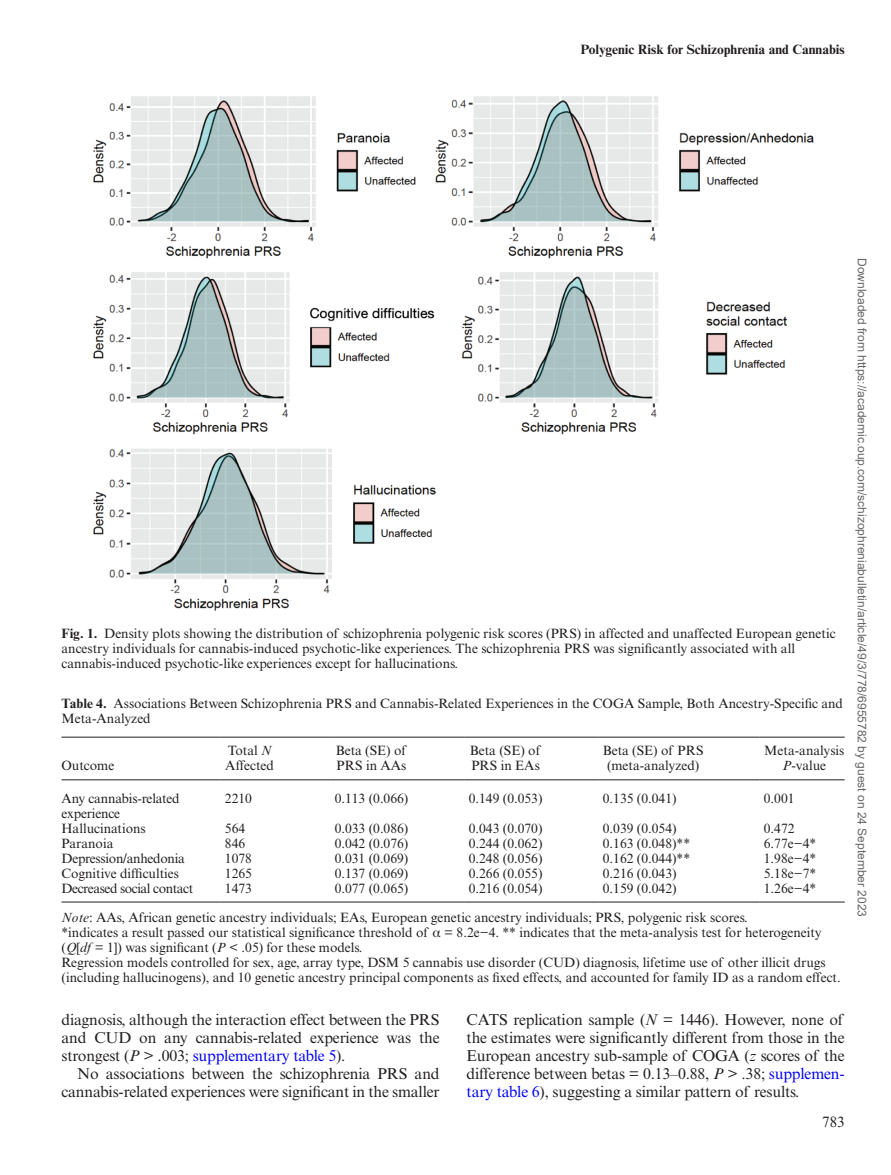
<style>
.page{position:relative;width:891px;height:1175px;background:#fff}
.page>*{position:absolute;margin:0;border:0;box-sizing:border-box;transform-origin:0 0}
.t1{font:15.75px/18px "Times New Roman MT Std";letter-spacing:-.01em;color:#231f20;text-align:justify}
.t2{font:15px "Times New Roman MT Std";color:#231f20}
.t3{font:13.5px/15px "Times New Roman MT Std";color:#231f20}
.t4{font:700 13.5px "Times New Roman MT Std";color:#231f20}
.t5{font:13.5px "Times New Roman MT Std";letter-spacing:-.03em;color:#231f20}
.t6{font:13.5px "Times New Roman MT Std";letter-spacing:-.02em;color:#231f20}
.t7{font:12px "Arial";color:#666}
.s1{font-weight:700}
.s2{font-style:italic}
.s3{font-family:"Gandhari Unicode"}
.s4{color:#00f}
</style>
<div class="page">
<img style="left:93px;top:96px;width:721px;height:515px">
<hr style="left:62px;top:736px;width:158px;height:1px;background:#231f20">
<hr style="left:62px;top:779px;width:158px;height:1px;background:#231f20">
<hr style="left:220px;top:736px;width:110px;height:1px;background:#231f20">
<hr style="left:220px;top:779px;width:110px;height:1px;background:#231f20">
<hr style="left:330px;top:736px;width:134px;height:1px;background:#231f20">
<hr style="left:330px;top:779px;width:134px;height:1px;background:#231f20">
<hr style="left:464px;top:736px;width:134px;height:1px;background:#231f20">
<hr style="left:464px;top:779px;width:134px;height:1px;background:#231f20">
<hr style="left:598px;top:736px;width:161px;height:1px;background:#231f20">
<hr style="left:598px;top:779px;width:161px;height:1px;background:#231f20">
<hr style="left:759px;top:736px;width:86px;height:1px;background:#231f20">
<hr style="left:759px;top:779px;width:86px;height:1px;background:#231f20">
<hr style="left:62px;top:901px;width:158px;height:1px;background:#231f20">
<hr style="left:220px;top:901px;width:110px;height:1px;background:#231f20">
<hr style="left:330px;top:901px;width:134px;height:1px;background:#231f20">
<hr style="left:464px;top:901px;width:134px;height:1px;background:#231f20">
<hr style="left:598px;top:901px;width:161px;height:1px;background:#231f20">
<hr style="left:759px;top:901px;width:86px;height:1px;background:#231f20">
<p class="t4" style="left:580px;top:41px;width:266px">Polygenic Risk for Schizophrenia and Cannabis</p>
<p class="t3" style="left:62px;top:625px;width:775px"><span class="s1">Fig. 1.</span> Density plots showing the distribution of schizophrenia polygenic risk scores (PRS) in affected and unaffected European genetic ancestry individuals for cannabis-induced psychotic-like experiences. The schizophrenia PRS was significantly associated with all cannabis-induced psychotic-like experiences except for hallucinations.</p>
<p class="t3" style="left:62px;top:695px;width:783px"><span class="s1">Table 4.</span> Associations Between Schizophrenia PRS and Cannabis-Related Experiences in the COGA Sample, Both Ancestry-Specific and<br>Meta-Analyzed</p>
<p class="t3" style="left:62px;top:758px;width:54px">Outcome</p>
<p class="t3" style="left:225px;top:743px;width:50px">Total <span class="s2">N<br></span>Affected</p>
<p class="t3" style="left:336px;top:743px;width:72px">Beta (SE) of<br>PRS in AAs</p>
<p class="t3" style="left:470px;top:743px;width:72px">Beta (SE) of<br>PRS in EAs</p>
<p class="t3" style="left:603px;top:743px;width:102px;text-align:center">Beta (SE) of PRS (meta-analyzed)</p>
<p class="t3" style="left:764px;top:743px;width:82px;text-align:center">Meta-analysis<br><span class="s2">P</span>-value</p>
<p class="t3" style="left:62px;top:790px;width:120px">Any cannabis-related experience</p>
<p class="t3" style="left:225px;top:790px;width:28px">2210</p>
<p class="t3" style="left:335px;top:790px;width:75px">0.113 (0.066)</p>
<p class="t3" style="left:469px;top:790px;width:75px">0.149 (0.053)</p>
<p class="t3" style="left:603px;top:790px;width:75px">0.135 (0.041)</p>
<p class="t3" style="left:764px;top:790px;width:32px">0.001</p>
<p class="t3" style="left:62px;top:820px;width:86px">Hallucinations</p>
<p class="t3" style="left:225px;top:820px;width:22px">564</p>
<p class="t3" style="left:335px;top:820px;width:75px">0.033 (0.086)</p>
<p class="t3" style="left:469px;top:820px;width:75px">0.043 (0.070)</p>
<p class="t3" style="left:603px;top:820px;width:75px">0.039 (0.054)</p>
<p class="t3" style="left:764px;top:820px;width:32px">0.472</p>
<p class="t3" style="left:62px;top:835px;width:53px">Paranoia</p>
<p class="t3" style="left:225px;top:835px;width:22px">846</p>
<p class="t3" style="left:335px;top:835px;width:75px">0.042 (0.076)</p>
<p class="t3" style="left:469px;top:835px;width:75px">0.244 (0.062)</p>
<p class="t3" style="left:603px;top:835px;width:89px">0.163 (0.048)**</p>
<p class="t3" style="left:764px;top:835px;width:54px">6.77e−4*</p>
<p class="t6" style="left:62px;top:850px;width:125px">Depression/anhedonia</p>
<p class="t3" style="left:225px;top:850px;width:28px">1078</p>
<p class="t3" style="left:335px;top:850px;width:75px">0.031 (0.069)</p>
<p class="t3" style="left:469px;top:850px;width:75px">0.248 (0.056)</p>
<p class="t3" style="left:603px;top:850px;width:89px">0.162 (0.044)**</p>
<p class="t3" style="left:764px;top:850px;width:54px">1.98e−4*</p>
<p class="t3" style="left:62px;top:865px;width:119px">Cognitive difficulties</p>
<p class="t3" style="left:225px;top:865px;width:28px">1265</p>
<p class="t3" style="left:335px;top:865px;width:75px">0.137 (0.069)</p>
<p class="t3" style="left:469px;top:865px;width:75px">0.266 (0.055)</p>
<p class="t3" style="left:603px;top:865px;width:75px">0.216 (0.043)</p>
<p class="t3" style="left:764px;top:865px;width:54px">5.18e−7*</p>
<p class="t5" style="left:62px;top:880px;width:133px">Decreased social contact</p>
<p class="t3" style="left:225px;top:880px;width:28px">1473</p>
<p class="t3" style="left:335px;top:880px;width:75px">0.077 (0.065)</p>
<p class="t3" style="left:469px;top:880px;width:75px">0.216 (0.054)</p>
<p class="t3" style="left:603px;top:880px;width:75px">0.159 (0.042)</p>
<p class="t3" style="left:764px;top:880px;width:54px">1.26e−4*</p>
<p class="t3" style="left:62px;top:909px;width:781px"><span class="s2">Note</span>: AAs, African genetic ancestry individuals; EAs, European genetic ancestry individuals; PRS, polygenic risk scores.<br>*indicates a result passed our statistical significance threshold of <span class="s3">α</span> = 8.2e−4. ** indicates that the meta-analysis test for heterogeneity (<span class="s2">Q</span>[<span class="s2">df</span> = 1]) was significant (<span class="s2">P</span> &lt; .05) for these models.<br>Regression models controlled for sex, age, array type, DSM 5 cannabis use disorder (CUD) diagnosis, lifetime use of other illicit drugs (including hallucinogens), and 10 genetic ancestry principal components as fixed effects, and accounted for family ID as a random effect.</p>
<p class="t7" style="left:866px;top:258px;width:660px;rotate:90deg">Downloaded from https://academic.oup.com/schizophreniabulletin/article/49/3/778/6955782 by guest on 24 September 2023</p>
<p class="t1" style="left:62px;top:1010px;width:380px">diagnosis, although the interaction effect between the PRS and CUD on any cannabis-related experience was the strongest (<span class="s2">P</span> &gt; .003; <span class="s4">supplementary table 5</span>).</p>
<p class="t1" style="left:62px;top:1064px;width:380px;text-align:right">No associations between the schizophrenia PRS and cannabis-related experiences were significant in the smaller</p>
<p class="t1" style="left:466px;top:1010px;width:379px">CATS replication sample (<span class="s2">N</span> = 1446). However, none of the estimates were significantly different from those in the European ancestry sub-sample of COGA (<span class="s2">z</span> scores of the difference between betas = 0.13–0.88, <span class="s2">P</span> &gt; .38; <span class="s4">supplemen&shy;tary table 6</span>), suggesting a similar pattern of results.</p>
<p class="t2" style="left:822px;top:1113px;width:24px">783</p>
</div>
